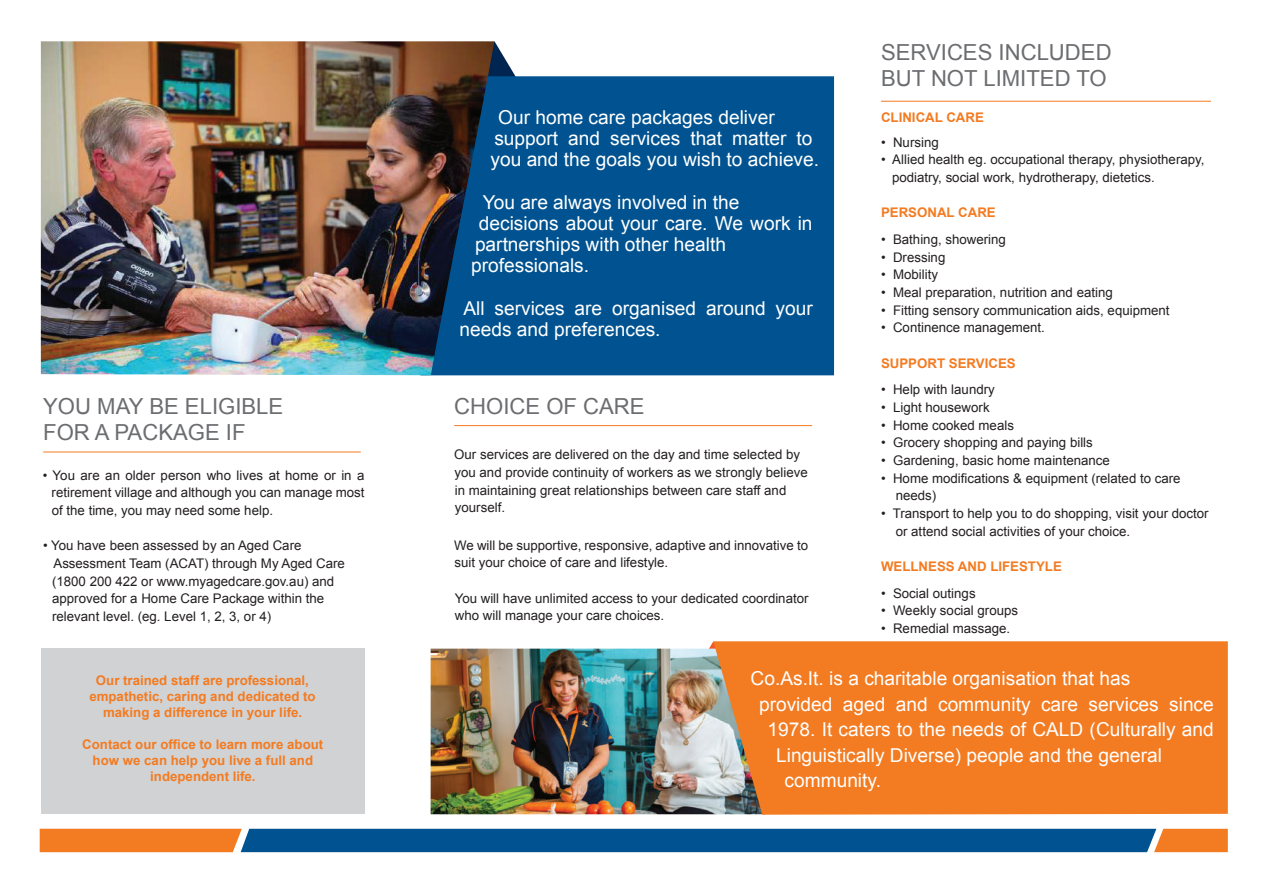
<style>
.page{position:relative;width:1263px;height:893px;background:#fff}
.page>*{position:absolute;margin:0;border:0;box-sizing:border-box;transform-origin:0 0}
.t1{font:22.05px/26.5px "Arial";color:#6c6d70}
.t2{font:19.2px/21.3px "Arial";color:#fff}
.t3{font:13.2px/17.7px "Arial";color:#231f20}
.t4{font:700 13.2px/15.9px "Arial";color:#f37b21;text-align:center}
</style>
<div class="page">
<svg style="left:494px;top:41px;width:22px;height:35px"></svg>
<div style="left:494px;top:76px;width:340px;height:299px;background:#005390"></div>
<svg style="left:688px;top:642px;width:25px;height:7px"></svg>
<hr style="left:43px;top:452px;width:318px;height:1px;background:#f47b21">
<hr style="left:881px;top:101px;width:330px;height:1px;background:#f47b21">
<hr style="left:454px;top:425px;width:358px;height:1px;background:#f47b21">
<div style="left:41px;top:649px;width:323px;height:165px;background:#d1d2d4"></div>
<img style="left:431px;top:649px;width:282px;height:165px">
<div style="left:713px;top:641px;width:515px;height:174px;background:#f37b21"></div>
<svg style="left:40px;top:829px;width:1188px;height:23px;background:#395e78"></svg>
<img style="left:41px;top:41px;width:453px;height:334px">
<h2 class="t2" style="left:490px;top:106px;width:330px;text-indent:8px">Our home care packages deliver support and services that matter to you and the goals you wish to achieve.</h2>
<h2 class="t2" style="left:483px;top:191px;width:258px">You are always involved in the</h2>
<h2 class="t2" style="left:479px;top:213px;width:335px">decisions about your care. We work in</h2>
<h2 class="t2" style="left:475px;top:234px;width:252px">partnerships with other health</h2>
<h2 class="t2" style="left:471px;top:255px;width:120px">professionals.</h2>
<h2 class="t2" style="left:459px;top:298px;width:355px">All services are organised around your needs and preferences.</h2>
<h1 class="t1" style="left:43px;top:393px;width:242px">YOU MAY BE ELIGIBLE</h1>
<h1 class="t1" style="left:454px;top:393px;width:192px">CHOICE OF CARE</h1>
<h1 class="t1" style="left:43px;top:419px;width:204px">FOR A PACKAGE IF</h1>
<p class="t3" style="left:52px;top:466px;width:314px;text-align:justify;text-indent:-9px">• You are an older person who lives at home or in a retirement village and although you can manage most of the time, you may need some help.</p>
<p class="t3" style="left:52px;top:537px;width:294px;text-indent:-9px">• You have been assessed by an Aged Care Assessment Team (ACAT) through My Aged Care (1800 200 422 or www.myagedcare.gov.au) and approved for a Home Care Package within the relevant level. (eg. Level 1, 2, 3, or 4)</p>
<p class="t3" style="left:454px;top:446px;width:355px">Our services are delivered on the day and time selected by you and provide continuity of workers as we strongly believe in maintaining great relationships between care staff and yourself.</p>
<p class="t3" style="left:454px;top:536px;width:355px">We will be supportive, responsive, adaptive and innovative to suit your choice of care and lifestyle.</p>
<p class="t3" style="left:455px;top:589px;width:355px">You will have unlimited access to your dedicated coordinator who will manage your care choices.</p>
<h1 class="t1" style="left:881px;top:39px;width:232px">SERVICES INCLUDED<br>BUT NOT LIMITED TO</h1>
<p class="t4" style="left:881px;top:110px;width:104px">CLINICAL CARE</p>
<p class="t3" style="left:881px;top:133px;width:59px">• Nursing</p>
<p class="t3" style="left:892px;top:151px;width:314px;text-indent:-11px">• Allied health eg. occupational therapy, physiotherapy, podiatry, social work, hydrotherapy, dietetics.</p>
<p class="t4" style="left:881px;top:205px;width:116px">PERSONAL CARE</p>
<p class="t3" style="left:881px;top:231px;width:126px">• Bathing, showering</p>
<p class="t3" style="left:881px;top:248px;width:66px">• Dressing</p>
<p class="t3" style="left:881px;top:266px;width:58px">• Mobility</p>
<p class="t3" style="left:881px;top:284px;width:233px">• Meal preparation, nutrition and eating</p>
<p class="t3" style="left:881px;top:301px;width:290px">• Fitting sensory communication aids, equipment</p>
<p class="t3" style="left:881px;top:319px;width:165px">• Continence management.</p>
<p class="t4" style="left:881px;top:356px;width:136px">SUPPORT SERVICES</p>
<p class="t3" style="left:881px;top:381px;width:115px">• Help with laundry</p>
<p class="t3" style="left:881px;top:399px;width:110px">• Light housework</p>
<p class="t3" style="left:881px;top:416px;width:134px">• Home cooked meals</p>
<p class="t3" style="left:881px;top:434px;width:213px">• Grocery shopping and paying bills</p>
<p class="t3" style="left:881px;top:452px;width:230px">• Gardening, basic home maintenance</p>
<p class="t3" style="left:896px;top:469px;width:286px;text-indent:-15px">• Home modifications &amp; equipment (related to care needs)</p>
<p class="t3" style="left:896px;top:505px;width:314px;text-indent:-15px">• Transport to help you to do shopping, visit your doctor or attend social activities of your choice.</p>
<p class="t4" style="left:881px;top:559px;width:182px">WELLNESS AND LIFESTYLE</p>
<p class="t3" style="left:881px;top:584px;width:96px">• Social outings</p>
<p class="t3" style="left:881px;top:602px;width:139px">• Weekly social groups</p>
<p class="t3" style="left:881px;top:620px;width:131px">• Remedial massage.</p>
<p class="t4" style="left:89px;top:673px;width:228px">Our trained staff are professional, empathetic, caring and dedicated to making a difference in your life.</p>
<p class="t4" style="left:82px;top:737px;width:243px">Contact our office to learn more about how we can help you live a full and independent life.</p>
<h2 class="t2" style="left:750px;top:668px;width:381px">Co.As.It. is a charitable organisation that has</h2>
<h2 class="t2" style="left:759px;top:693px;width:456px">provided aged and community care services since</h2>
<h2 class="t2" style="left:767px;top:719px;width:448px">1978. It caters to the needs of CALD (Culturally and</h2>
<h2 class="t2" style="left:776px;top:744px;width:388px">Linguistically Diverse) people and the general</h2>
<h2 class="t2" style="left:785px;top:770px;width:98px">community.</h2>
</div>
